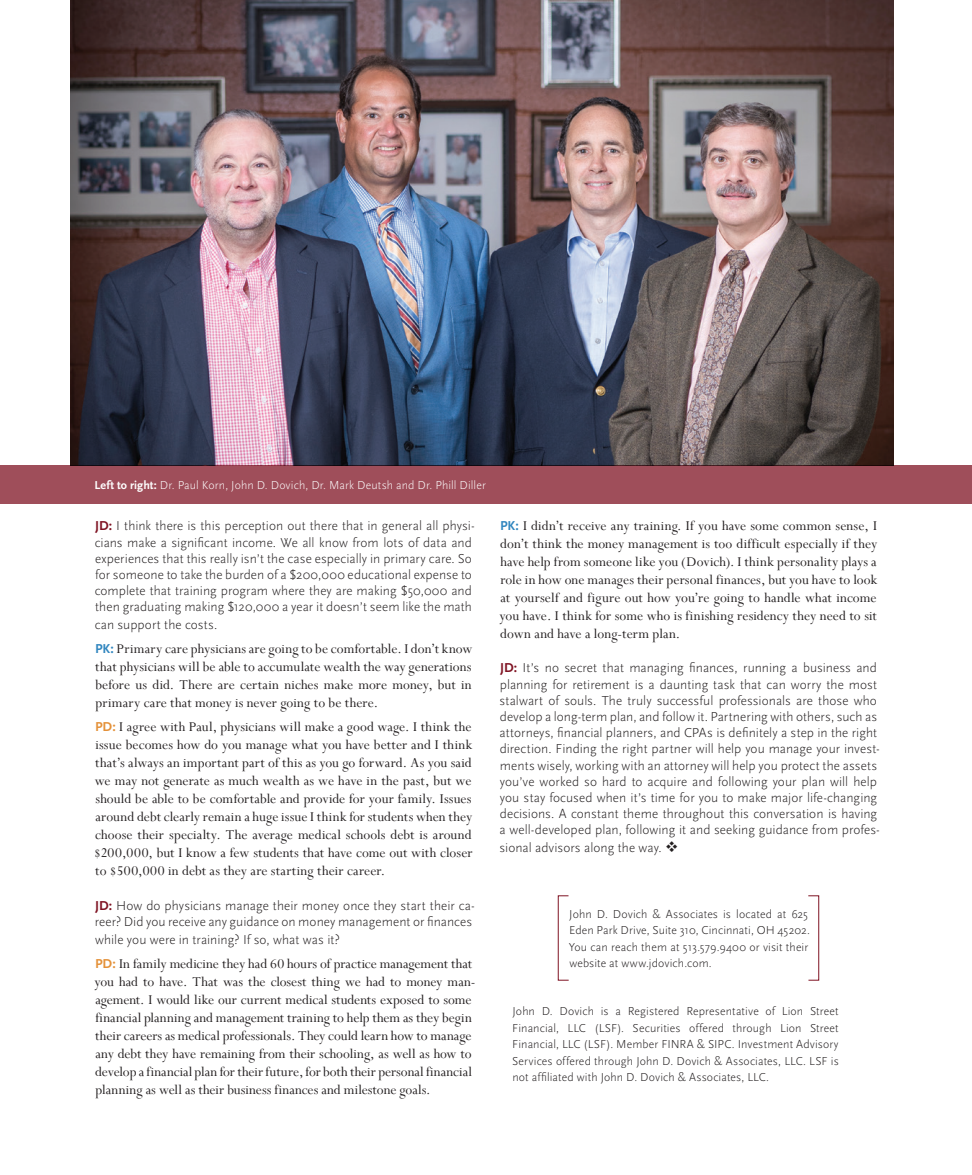
<style>
.page{position:relative;width:972px;height:1175px;background:#fff}
.page>*{position:absolute;margin:0;border:0;box-sizing:border-box;transform-origin:0 0}
.t1{font:15px/18px "Perpetua";color:#231f20;text-align:justify}
.t2{font:300 13.5px/16.2px "Scala Sans";letter-spacing:.005em;color:#231f20}
.t3{font:300 12px/16.5px "Scala Sans";letter-spacing:.005em;color:#231f20}
.t4{font:300 12px "Scala Sans";letter-spacing:.01em;color:#fff}
.s1{font-weight:700}
.s2{font-weight:700;color:#7f1323}
.s3{font-family:"Scala Sans";font-weight:700;font-size:13.5px;color:#3186bf}
.s4{font-family:"Scala Sans";font-weight:700;font-size:13.5px;color:#e49139}
</style>
<div class="page">
<img style="left:71px;top:0;width:823px;height:465px">
<div style="left:808px;top:895px;width:11px;height:85px;border:1px solid #7f1323"></div>
<div style="left:558px;top:895px;width:11px;height:85px;border:1px solid #7f1323"></div>
<div style="left:0;top:465px;width:972px;height:39px;background:#9f4e5a"></div>
<p class="t4" style="left:94px;top:479px;width:393px"><span class="s1">Left to right:</span> Dr. Paul Korn, John D. Dovich, Dr. Mark Deutsh and Dr. Phill Diller</p>
<p class="t2" style="left:95px;top:518px;width:381px"><span class="s2">JD:</span> I think there is this perception out there that in general all physi&shy;cians make a significant income. We all know from lots of data and experiences that this really isn’t the case especially in primary care. So for someone to take the burden of a $200,000 educational expense to complete that training program where they are making $50,000 and then graduating making $120,000 a year it doesn’t seem like the math</p>
<p class="t2" style="left:95px;top:617px;width:124px">can support the costs.</p>
<p class="t1" style="left:95px;top:639px;width:379px"><span class="s3">PK:</span> Primary care physicians are going to be comfortable. I don’t know that physicians will be able to accumulate wealth the way generations before us did. There are certain niches make more money, but in primary care that money is never going to be there.</p>
<p class="t1" style="left:94px;top:717px;width:380px"><span class="s4">PD:</span> I agree with Paul, physicians will make a good wage. I think the issue becomes how do you manage what you have better and I think that’s always an important part of this as you go forward. As you said we may not generate as much wealth as we have in the past, but we should be able to be comfortable and provide for your family. Issues around debt clearly remain a huge issue I think for students when they choose their specialty. The average medical schools debt is around $200,000, but I know a few students that have come out with closer to $500,000 in debt as they are starting their career.</p>
<p class="t2" style="left:95px;top:897px;width:381px"><span class="s2">JD:</span> How do physicians manage their money once they start their ca&shy;reer? Did you receive any guidance on money management or finances</p>
<p class="t2" style="left:95px;top:931px;width:246px">while you were in training? If so, what was it?</p>
<p class="t1" style="left:95px;top:954px;width:383px;text-align:left"><span class="s4">PD:</span> In family medicine they had 60 hours of practice management that you had to have. That was the closest thing we had to money man&shy;agement. I would like our current medical students exposed to some financial planning and management training to help them as they begin their careers as medical professionals. They could learn how to manage any debt they have remaining from their schooling, as well as how to develop a financial plan for their future, for both their personal financial planning as well as their business finances and milestone goals.</p>
<p class="t1" style="left:500px;top:516px;width:379px"><span class="s3">PK:</span> I didn’t receive any training. If you have some common sense, I don’t think the money management is too difficult especially if they have help from someone like you (Dovich). I think personality plays a role in how one manages their personal finances, but you have to look at yourself and figure out how you’re going to handle what income you have. I think for some who is finishing residency they need to sit down and have a long-term plan.</p>
<p class="t2" style="left:500px;top:660px;width:382px"><span class="s2">JD:</span> It’s no secret that managing finances, running a business and planning for retirement is a daunting task that can worry the most stalwart of souls. The truly successful professionals are those who develop a long-term plan, and follow it. Partnering with others, such as attorneys, financial planners, and CPAs is definitely a step in the right direction. Finding the right partner will help you manage your invest&shy;ments wisely, working with an attorney will help you protect the assets you’ve worked so hard to acquire and following your plan will help you stay focused when it’s time for you to make major life-changing decisions. A constant theme throughout this conversation is having a well-developed plan, following it and seeking guidance from profes-</p>
<p class="t2" style="left:500px;top:840px;width:180px">sional advisors along the way. ❖</p>
<p class="t3" style="left:569px;top:905px;width:243px">John D. Dovich &amp; Associates is located at 625<br>Eden Park Drive, Suite 310, Cincinnati, OH 45202.<br>You can reach them at 513.579.9400 or visit their website at www.jdovich.com.</p>
<p class="t3" style="left:512px;top:1003px;width:328px;text-align:justify">John D. Dovich is a Registered Representative of Lion Street Financial, LLC (LSF). Securities offered through Lion Street Financial, LLC (LSF). Member FINRA &amp; SIPC. Investment Advisory Services offered through John D. Dovich &amp; Associates, LLC. LSF is not affiliated with John D. Dovich &amp; Associates, LLC.</p>
</div>
